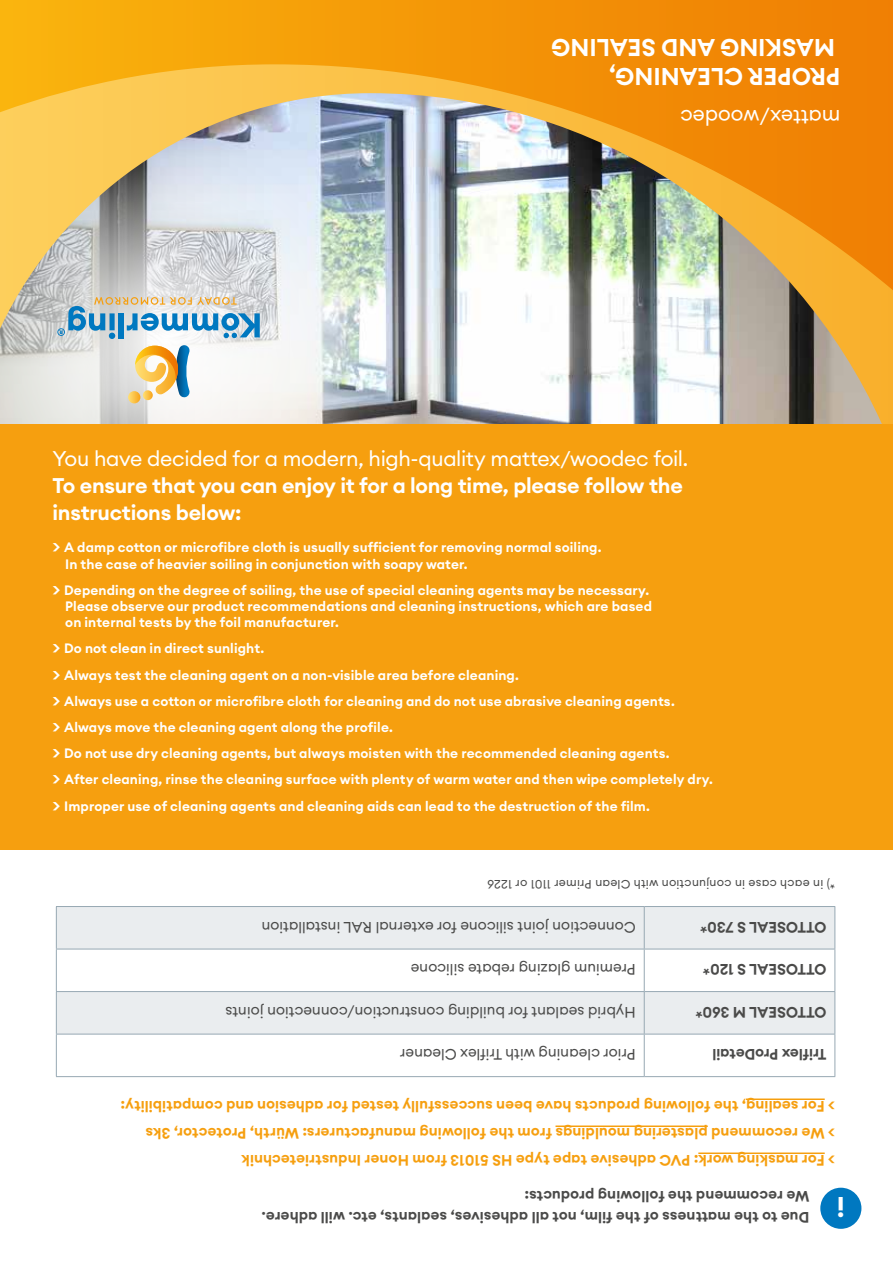
<style>
.page{position:relative;width:893px;height:1263px;background:#fff}
.page>*{position:absolute;margin:0;border:0;box-sizing:border-box;transform-origin:0 0}
.t1{font:700 26.85px "Euclid Circular A";color:#fff}
.t2{font:600 24px/28.8px "Euclid Circular A";color:#fff}
.t3{font:600 21px/27px "Euclid Circular A";letter-spacing:-.015em;color:#fff}
.t4{font:21px "Euclid Circular A";letter-spacing:-.015em;color:#fff}
.t5{font:600 15px/27px "Euclid Circular A";letter-spacing:.005em;color:#f69f0f}
.t6{font:15px "Euclid Circular A";color:#4a4a49}
.t7{font:600 15px/21px "Euclid Circular A";letter-spacing:.005em;color:#4a4a49}
.t8{font:600 13.5px/26.2px "Euclid Circular A";letter-spacing:.01em;color:#fff}
.t9{font:12px "Euclid Circular A";letter-spacing:.02em;color:#4a4a49}
.s1{font-size:16.5px}
.s2{color:#fff}
</style>
<div class="page">
<div style="left:820px;top:1188px;width:41px;height:41px;background:#0078c0;border-radius:50%"></div>
<svg style="left:57px;top:907px;width:777px;height:127px;fill:#eaedef"></svg>
<hr style="left:834px;top:1034px;width:1px;height:42px;background:#97a8b3">
<hr style="left:644px;top:1034px;width:1px;height:42px;background:#97a8b3">
<hr style="left:56px;top:1034px;width:1px;height:42px;background:#97a8b3">
<hr style="left:644px;top:1034px;width:191px;height:1px;background:#97a8b3">
<hr style="left:834px;top:992px;width:1px;height:42px;background:#97a8b3">
<hr style="left:56px;top:1034px;width:588px;height:1px;background:#97a8b3">
<hr style="left:644px;top:992px;width:1px;height:42px;background:#97a8b3">
<hr style="left:56px;top:992px;width:1px;height:42px;background:#97a8b3">
<hr style="left:644px;top:991px;width:191px;height:1px;background:#97a8b3">
<hr style="left:834px;top:949px;width:1px;height:42px;background:#97a8b3">
<hr style="left:56px;top:991px;width:588px;height:1px;background:#97a8b3">
<hr style="left:644px;top:949px;width:1px;height:42px;background:#97a8b3">
<hr style="left:56px;top:949px;width:1px;height:42px;background:#97a8b3">
<hr style="left:644px;top:949px;width:191px;height:1px;background:#97a8b3">
<hr style="left:834px;top:907px;width:1px;height:42px;background:#97a8b3">
<hr style="left:56px;top:949px;width:588px;height:1px;background:#97a8b3">
<hr style="left:644px;top:907px;width:1px;height:42px;background:#97a8b3">
<hr style="left:56px;top:907px;width:1px;height:42px;background:#97a8b3">
<hr style="left:644px;top:906px;width:191px;height:1px;background:#97a8b3">
<hr style="left:56px;top:906px;width:588px;height:1px;background:#97a8b3">
<hr style="left:644px;top:1076px;width:191px;height:1px;background:#97a8b3">
<hr style="left:56px;top:1076px;width:588px;height:1px;background:#97a8b3">
<hr style="left:698px;top:1152px;width:127px;height:2px;background:#f69f0f">
<hr style="left:555px;top:1125px;width:153px;height:2px;background:#f69f0f">
<hr style="left:746px;top:1098px;width:79px;height:2px;background:#f69f0f">
<svg style="left:0;top:290px;width:893px;height:134px"></svg>
<img style="left:0;top:0;width:893px;height:290px">
<div style="left:0;top:424px;width:893px;height:426px;background:#f69f0f"></div>
<h2 class="t2" style="left:840px;top:91px;width:291px;rotate:-180deg">PROPER CLEANING,<br>MASKING AND SEALING</h2>
<h3 class="t4" style="left:840px;top:131px;width:162px;rotate:-180deg">mattex/woodec</h3>
<h3 class="t4" style="left:52px;top:445px;width:637px">You have decided for a modern, high-quality mattex/woodec foil.</h3>
<h3 class="t3" style="left:52px;top:472px;width:632px">To ensure that you can enjoy it for a long time, please follow the instructions below:</h3>
<p class="t8" style="left:65px;top:540px;width:538px;line-height:16.2px;text-indent:-13px"><span class="s1">&gt;</span> A damp cotton or microfibre cloth is usually sufficient for removing normal soiling.<br>In the case of heavier soiling in conjunction with soapy water.</p>
<p class="t8" style="left:65px;top:582px;width:588px;line-height:16.2px;text-indent:-13px"><span class="s1">&gt;</span> Depending on the degree of soiling, the use of special cleaning agents may be necessary.<br>Please observe our product recommendations and cleaning instructions, which are based on internal tests by the foil manufacturer.</p>
<p class="t8" style="left:52px;top:636px;width:662px"><span class="s1">&gt;</span> Do not clean in direct sunlight.<br><span class="s1">&gt;</span> Always test the cleaning agent on a non-visible area before cleaning.<br><span class="s1">&gt;</span> Always use a cotton or microfibre cloth for cleaning and do not use abrasive cleaning agents.<br><span class="s1">&gt;</span> Always move the cleaning agent along the profile.<br><span class="s1">&gt;</span> Do not use dry cleaning agents, but always moisten with the recommended cleaning agents.<br><span class="s1">&gt;</span> After cleaning, rinse the cleaning surface with plenty of warm water and then wipe completely dry. <span class="s1">&gt;</span> Improper use of cleaning agents and cleaning aids can lead to the destruction of the film.</p>
<p class="t9" style="left:835px;top:892px;width:349px;rotate:-180deg">*) in each case in conjunction with Clean Primer 1101 or 1226</p>
<p class="t6" style="left:636px;top:937px;width:376px;rotate:-180deg">Connection joint silicone for external RAL installation</p>
<p class="t7" style="left:826px;top:937px;width:128px;rotate:-180deg">OTTOSEAL S 730*</p>
<p class="t6" style="left:636px;top:979px;width:226px;rotate:-180deg">Premium glazing rebate silicone</p>
<p class="t7" style="left:826px;top:980px;width:125px;rotate:-180deg">OTTOSEAL S 120*</p>
<p class="t6" style="left:636px;top:1022px;width:412px;rotate:-180deg">Hybrid sealant for building construction/connection joints</p>
<p class="t7" style="left:826px;top:1022px;width:133px;rotate:-180deg">OTTOSEAL M 360*</p>
<p class="t6" style="left:636px;top:1064px;width:237px;rotate:-180deg">Prior cleaning with Triflex Cleaner</p>
<p class="t7" style="left:826px;top:1065px;width:116px;rotate:-180deg">Triflex ProDetail</p>
<p class="t5" style="left:835px;top:1174px;width:753px;rotate:-180deg">&gt; For masking work: PVC adhesive tape type HS 51013 from Honer Industrietechnik<br>&gt; We recommend plastering mouldings from the following manufacturers: Würth, Protector, 3ks<br>&gt; For sealing, the following products have been successfully tested for adhesion and compatibility: <span class="s2">stet:</span></p>
<p class="t7" style="left:809px;top:1227px;width:549px;rotate:-180deg">Due to the mattness of the film, not all adhesives, sealants, etc. will adhere.<br>We recommend the following products:</p>
<h1 class="t1" style="left:845px;top:1224px;width:9px;rotate:-180deg">i</h1>
</div>
